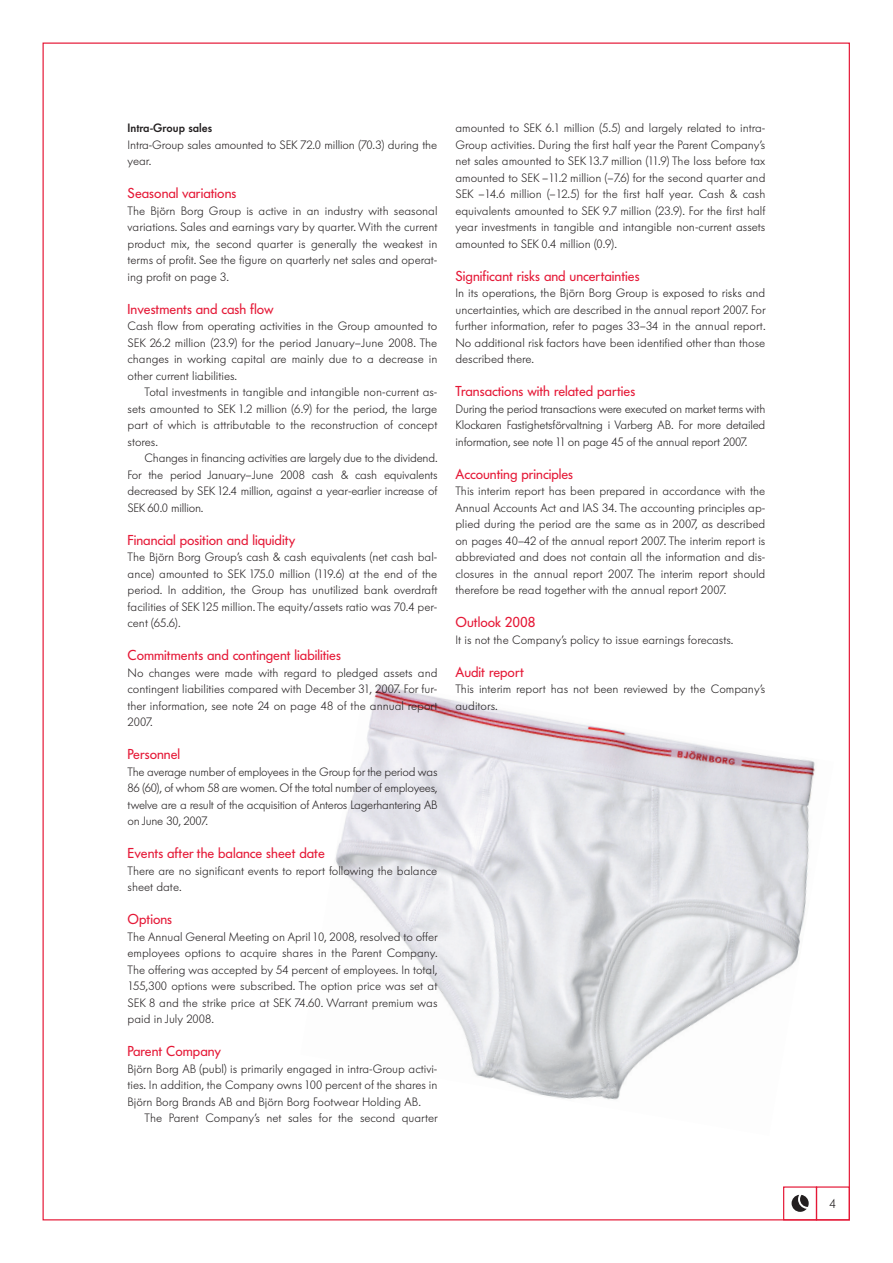
<style>
.page{position:relative;width:893px;height:1263px;background:#fff}
.page>*{position:absolute;margin:0;border:0;box-sizing:border-box;transform-origin:0 0}
.t1{font:14.25px "Futura Serie BQ";color:#e51836}
.t2{font:300 12px/16.5px "Futura Serie BQ";color:#231f20;text-align:justify}
.t3{font:500 12px "Futura Serie BQ";color:#231f20}
</style>
<div class="page">
<div style="left:783px;top:1186px;width:34px;height:34px;border:1px solid #e51836"></div>
<svg style="left:792px;top:1195px;width:17px;height:17px"></svg>
<img style="left:335px;top:684px;width:480px;height:416px">
<p class="t3" style="left:128px;top:121px;width:86px">Intra-Group sales</p>
<p class="t2" style="left:128px;top:136px;width:311px">Intra-Group sales amounted to SEK 72.0 million (70.3) during the year.</p>
<p class="t1" style="left:128px;top:185px;width:110px">Seasonal variations</p>
<p class="t2" style="left:128px;top:202px;width:311px">The Björn Borg Group is active in an industry with seasonal variations. Sales and earnings vary by quarter. With the current product mix, the second quarter is generally the weakest in terms of profit. See the figure on quarterly net sales and operat&shy;ing profit on page 3.</p>
<p class="t1" style="left:128px;top:300px;width:148px">Investments and cash flow</p>
<p class="t2" style="left:128px;top:318px;width:311px">Cash flow from operating activities in the Group amounted to SEK 26.2 million (23.9) for the period January–June 2008. The changes in working capital are mainly due to a decrease in other current liabilities.</p>
<p class="t2" style="left:128px;top:384px;width:311px;text-indent:17px">Total investments in tangible and intangible non-current as&shy;sets amounted to SEK 1 .2 million (6.9) for the period, the large part of which is attributable to the reconstruction of concept stores.</p>
<p class="t2" style="left:128px;top:450px;width:311px;text-indent:17px">Changes in financing activities are largely due to the dividend.<br>For the period January–June 2008 cash &amp; cash equivalents decreased by SEK 1 2.4 million, against a year-earlier increase of SEK 60.0 million.</p>
<p class="t1" style="left:128px;top:531px;width:169px">Financial position and liquidity</p>
<p class="t2" style="left:128px;top:549px;width:311px">The Björn Borg Group’s cash &amp; cash equivalents (net cash bal&shy;ance) amounted to SEK 1 75.0 million (11 9.6) at the end of the period. In addition, the Group has unutilized bank overdraft facilities of SEK 1 25 million. The equity/assets ratio was 70.4 per&shy;cent (65.6).</p>
<p class="t1" style="left:128px;top:647px;width:215px">Commitments and contingent liabilities</p>
<p class="t2" style="left:128px;top:664px;width:311px">No changes were made with regard to pledged assets and contingent liabilities compared with December 31 , 2007. For fur&shy;ther information, see note 24 on page 48 of the annual report 2007.</p>
<p class="t1" style="left:128px;top:746px;width:54px">Personnel</p>
<p class="t2" style="left:128px;top:763px;width:311px">The average number of employees in the Group for the period was 86 (60), of whom 58 are women. Of the total number of employees, twelve are a result of the acquisition of Anteros Lagerhantering AB on June 30, 2007.</p>
<p class="t1" style="left:128px;top:845px;width:199px">Events after the balance sheet date</p>
<p class="t2" style="left:128px;top:862px;width:311px">There are no significant events to report following the balance sheet date.</p>
<p class="t1" style="left:128px;top:911px;width:46px">Options</p>
<p class="t2" style="left:128px;top:928px;width:312px">The Annual General Meeting on April 1 0, 2008, resolved to offer employees options to acquire shares in the Parent Company.<br>The offering was accepted by 54 percent of employees. In total, 1 55,300 options were subscribed. The option price was set at SEK 8 and the strike price at SEK 74.60. Warrant premium was paid in July 2008.</p>
<p class="t1" style="left:128px;top:1043px;width:95px">Parent Company</p>
<p class="t2" style="left:128px;top:1060px;width:311px">Björn Borg AB (publ) is primarily engaged in intra-Group activi&shy;ties. In addition, the Company owns 1 00 percent of the shares in Björn Borg Brands AB and Björn Borg Footwear Holding AB.</p>
<p class="t2" style="left:145px;top:1110px;width:295px">The Parent Company’s net sales for the second quarter</p>
<p class="t2" style="left:455px;top:120px;width:311px">amounted to SEK 6.1 million (5.5) and largely related to intra-Group activities. During the first half year the Parent Company’s net sales amounted to SEK 1 3.7 million (11 .9) The loss before tax amounted to SEK –11 .2 million (–7.6) for the second quarter and SEK –14.6 million (–1 2.5) for the first half year. Cash &amp; cash equivalents amounted to SEK 9.7 million (23.9). For the first half year investments in tangible and intangible non-current assets amounted to SEK 0.4 million (0.9).</p>
<p class="t1" style="left:455px;top:267px;width:186px">Significant risks and uncertainties</p>
<p class="t2" style="left:455px;top:285px;width:312px">In its operations, the Björn Borg Group is exposed to risks and uncertainties, which are described in the annual report 2007. For further information, refer to pages 33–34 in the annual report.<br>No additional risk factors have been identified other than those described there.</p>
<p class="t1" style="left:455px;top:383px;width:181px">Transactions with related parties</p>
<p class="t2" style="left:455px;top:400px;width:311px">During the period transactions were executed on market terms with Klockaren Fastighetsförvaltning i Varberg AB. For more detailed information, see note 11 on page 45 of the annual report 2007.</p>
<p class="t1" style="left:455px;top:465px;width:119px">Accounting principles</p>
<p class="t2" style="left:455px;top:483px;width:311px">This interim report has been prepared in accordance with the Annual Accounts Act and IAS 34. The accounting principles ap&shy;plied during the period are the same as in 2007, as described on pages 40–42 of the annual report 2007. The interim report is abbreviated and does not contain all the information and dis&shy;closures in the annual report 2007. The interim report should therefore be read together with the annual report 2007.</p>
<p class="t1" style="left:455px;top:614px;width:82px">Outlook 2008</p>
<p class="t2" style="left:455px;top:631px;width:279px">It is not the Company’s policy to issue earnings forecasts.</p>
<p class="t1" style="left:455px;top:663px;width:70px">Audit report</p>
<p class="t2" style="left:455px;top:681px;width:311px">This interim report has not been reviewed by the Company’s auditors.</p>
</div>
